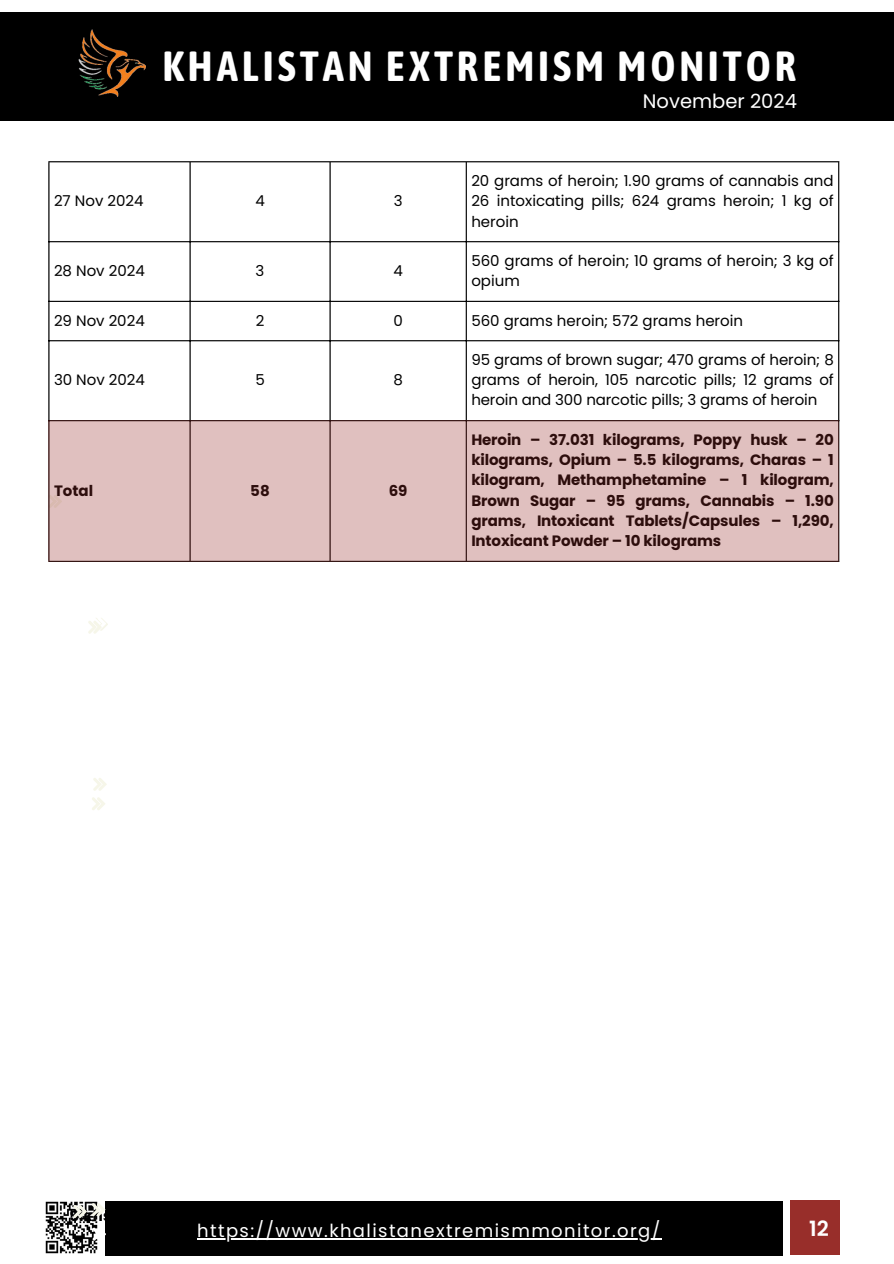
<style>
.page{position:relative;width:894px;height:1264px;background:#fff}
.page>*{position:absolute;margin:0;border:0;box-sizing:border-box;transform-origin:0 0}
.t1{font:700 42px "Asap Condensed";letter-spacing:.09em;color:#fff}
.t2{font:600 21px "Poppins";color:#fff}
.t3{font:19.5px "Poppins";color:#fff}
.t4{font:18px "Poppins";letter-spacing:.08em;color:#fff}
.t5{font:15px/20.2px "Poppins";color:#000;text-align:justify}
.t6{font:700 15px/20.2px "Poppins";letter-spacing:-.01em;color:#000;text-align:justify}
</style>
<div class="page">
<div style="left:0;top:12px;width:893px;height:109px;background:#000"></div>
<img style="left:78px;top:29px;width:67px;height:68px">
<div style="left:105px;top:1201px;width:677px;height:55px;background:#000"></div>
<div style="left:790px;top:1200px;width:49px;height:54px;background:#982e2a"></div>
<hr style="left:197px;top:1238px;width:464px;height:1px;background:#fff">
<img style="left:45px;top:1201px;width:53px;height:53px">
<svg style="left:93px;top:1227px;width:13px;height:13px"></svg>
<svg style="left:73px;top:1203px;width:32px;height:14px"></svg>
<svg style="left:93px;top:778px;width:14px;height:12px"></svg>
<hr style="left:48px;top:162px;width:1px;height:399px;background:#000">
<hr style="left:189px;top:162px;width:1px;height:399px;background:#000">
<hr style="left:329px;top:162px;width:1px;height:399px;background:#000">
<hr style="left:465px;top:162px;width:1px;height:399px;background:#000">
<hr style="left:837px;top:162px;width:2px;height:399px;background:#000">
<hr style="left:48px;top:161px;width:791px;height:1px;background:#000">
<hr style="left:48px;top:241px;width:791px;height:1px;background:#000">
<hr style="left:48px;top:301px;width:791px;height:1px;background:#000">
<hr style="left:48px;top:340px;width:791px;height:1px;background:#000">
<hr style="left:48px;top:420px;width:791px;height:1px;background:#000">
<hr style="left:48px;top:561px;width:791px;height:1px;background:#000">
<svg style="left:88px;top:618px;width:20px;height:15px"></svg>
<div style="left:48px;top:421px;width:790px;height:141px;background:#e0c0bf"></div>
<svg style="left:92px;top:797px;width:13px;height:13px"></svg>
<h2 class="t1" style="left:162px;top:42px;width:635px">KHALISTAN EXTREMISM MONITOR</h2>
<p class="t5" style="left:54px;top:191px;width:91px">27 Nov 2024</p>
<p class="t5" style="left:255px;top:191px;width:11px">4</p>
<p class="t5" style="left:393px;top:191px;width:10px">3</p>
<p class="t3" style="left:642px;top:88px;width:155px">November 2024</p>
<p class="t5" style="left:471px;top:171px;width:364px">20 grams of heroin; 1.90 grams of cannabis and 26 intoxicating pills; 624 grams heroin; 1 kg of heroin</p>
<p class="t5" style="left:54px;top:261px;width:92px">28 Nov 2024</p>
<p class="t5" style="left:255px;top:261px;width:10px">3</p>
<p class="t5" style="left:393px;top:261px;width:11px">4</p>
<p class="t5" style="left:471px;top:250px;width:364px">560 grams of heroin; 10 grams of heroin; 3 kg of opium</p>
<p class="t5" style="left:54px;top:310px;width:92px">29 Nov 2024</p>
<p class="t5" style="left:256px;top:310px;width:10px">2</p>
<p class="t5" style="left:393px;top:310px;width:11px">0</p>
<p class="t5" style="left:471px;top:310px;width:273px">560 grams heroin; 572 grams heroin</p>
<p class="t5" style="left:54px;top:370px;width:92px">30 Nov 2024</p>
<p class="t5" style="left:255px;top:370px;width:11px">5</p>
<p class="t5" style="left:393px;top:370px;width:11px">8</p>
<p class="t6" style="left:54px;top:480px;width:41px">Total</p>
<p class="t6" style="left:250px;top:480px;width:21px">58</p>
<p class="t6" style="left:388px;top:480px;width:20px">69</p>
<p class="t5" style="left:471px;top:349px;width:364px">95 grams of brown sugar; 470 grams of heroin; 8 grams of heroin, 105 narcotic pills; 12 grams of heroin and 300 narcotic pills; 3 grams of heroin</p>
<p class="t6" style="left:471px;top:429px;width:364px">Heroin – 37.031 kilograms, Poppy husk – 20 kilograms, Opium – 5.5 kilograms, Charas – 1 kilogram, Methamphetamine – 1 kilogram, Brown Sugar – 95 grams, Cannabis – 1.90 grams, Intoxicant Tablets/Capsules – 1,290, Intoxicant Powder – 10 kilograms</p>
<p class="t4" style="left:197px;top:1218px;width:464px">https://www.khalistanextremismmonitor.org/</p>
<p class="t2" style="left:809px;top:1213px;width:21px">12</p>
</div>
